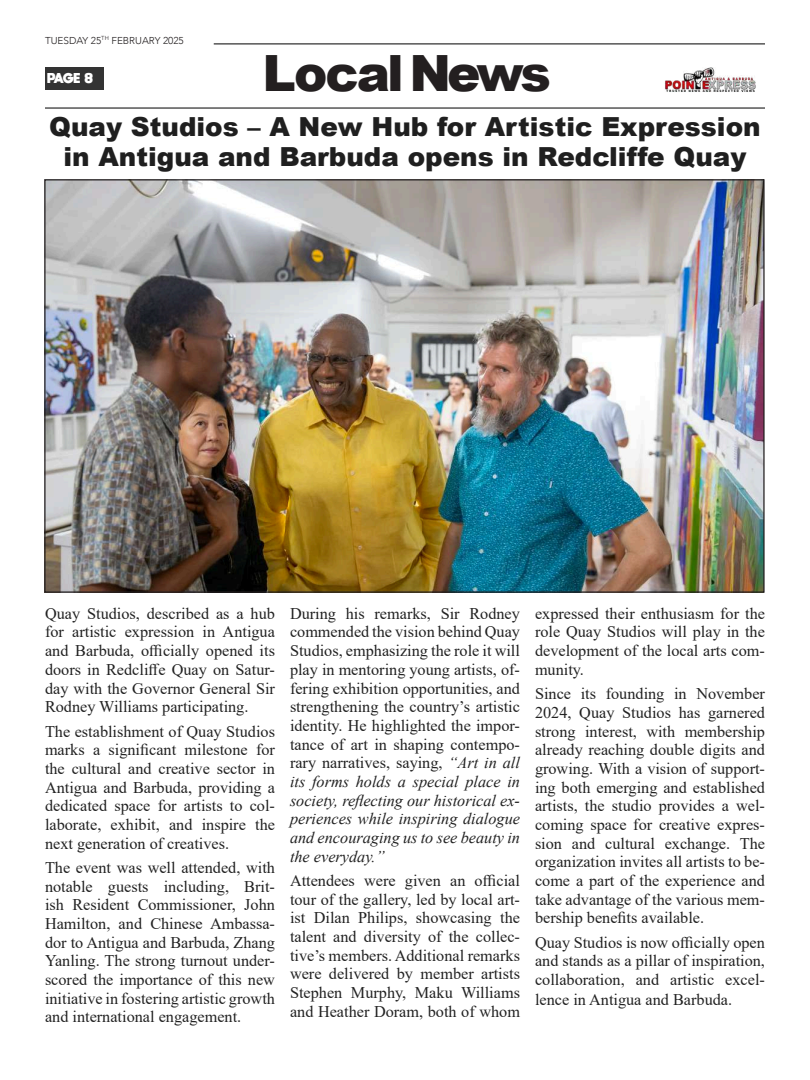
<style>
.page{position:relative;width:810px;height:1080px;background:#fff}
.page>*{position:absolute;margin:0;border:0;box-sizing:border-box;transform-origin:0 0}
.t1{font:900 50px "Arial";letter-spacing:-.06em;color:#231f20}
.t2{font:900 26.25px/30.2px "Arial";color:#1f1f1f;text-align:center}
.t3{font:16.25px/18.6px "Times New Roman";color:#222;text-align:justify}
.t4{font:300 10px "Avenir";color:#231f20}
.t5{font:800 10px "moon get";color:#fff}
.s1{font-style:italic}
</style>
<div class="page">
<hr style="left:214px;top:43px;width:551px;height:2px;background:#333">
<div style="left:45px;top:67px;width:58px;height:22px;background:#333"></div>
<img style="left:665px;top:67px;width:91px;height:25px">
<hr style="left:45px;top:107px;width:720px;height:2px;background:#333">
<img style="left:46px;top:181px;width:717px;height:410px">
<p class="t4" style="left:45px;top:34px;width:140px">TUESDAY 25<sup>TH</sup> FEBRUARY 2025</p>
<p class="t5" style="left:47px;top:71px;width:47px">PAGE 8</p>
<h1 class="t1" style="left:262px;top:37px;width:290px">Local News</h1>
<h2 class="t2" style="left:49px;top:111px;width:713px">Quay Studios – A New Hub for Artistic Expression in Antigua and Barbuda opens in Redcliffe Quay</h2>
<p class="t3" style="left:45px;top:603px;width:232px">Quay Studios, described as a hub for artistic expression in Antigua and Barbuda, officially opened its doors in Redcliffe Quay on Satur&shy;day with the Governor General Sir Rodney Williams participating.</p>
<p class="t3" style="left:45px;top:721px;width:232px">The establishment of Quay Studios marks a significant milestone for the cultural and creative sector in Antigua and Barbuda, providing a dedicated space for artists to col&shy;laborate, exhibit, and inspire the next generation of creatives.</p>
<p class="t3" style="left:45px;top:858px;width:232px">The event was well attended, with notable guests including, Brit&shy;ish Resident Commissioner, John Hamilton, and Chinese Ambassa&shy;dor to Antigua and Barbuda, Zhang Yanling. The strong turnout under&shy;scored the importance of this new initiative in fostering artistic growth and international engagement.</p>
<p class="t3" style="left:290px;top:603px;width:232px">During his remarks, Sir Rodney commended the vision behind Quay Studios, emphasizing the role it will play in mentoring young artists, of&shy;fering exhibition opportunities, and strengthening the country’s artistic identity. He highlighted the impor&shy;tance of art in shaping contempo&shy;rary narratives, saying, <span class="s1">“Art in all its forms holds a special place in society, reflecting our historical ex&shy;periences while inspiring dialogue and encouraging us to see beauty in the everyday.”</span></p>
<p class="t3" style="left:290px;top:871px;width:232px">Attendees were given an official tour of the gallery, led by local art&shy;ist Dilan Philips, showcasing the talent and diversity of the collec&shy;tive’s members. Additional remarks were delivered by member artists Stephen Murphy, Maku Williams and Heather Doram, both of whom</p>
<p class="t3" style="left:535px;top:603px;width:232px">expressed their enthusiasm for the role Quay Studios will play in the development of the local arts com&shy;munity.</p>
<p class="t3" style="left:535px;top:684px;width:232px">Since its founding in November 2024, Quay Studios has garnered strong interest, with membership already reaching double digits and growing. With a vision of support&shy;ing both emerging and established artists, the studio provides a wel&shy;coming space for creative expres&shy;sion and cultural exchange. The organization invites all artists to be&shy;come a part of the experience and take advantage of the various mem&shy;bership benefits available.</p>
<p class="t3" style="left:535px;top:932px;width:232px">Quay Studios is now officially open and stands as a pillar of inspiration, collaboration, and artistic excel-</p>
<p class="t3" style="left:535px;top:990px;width:199px">lence in Antigua and Barbuda.</p>
</div>
